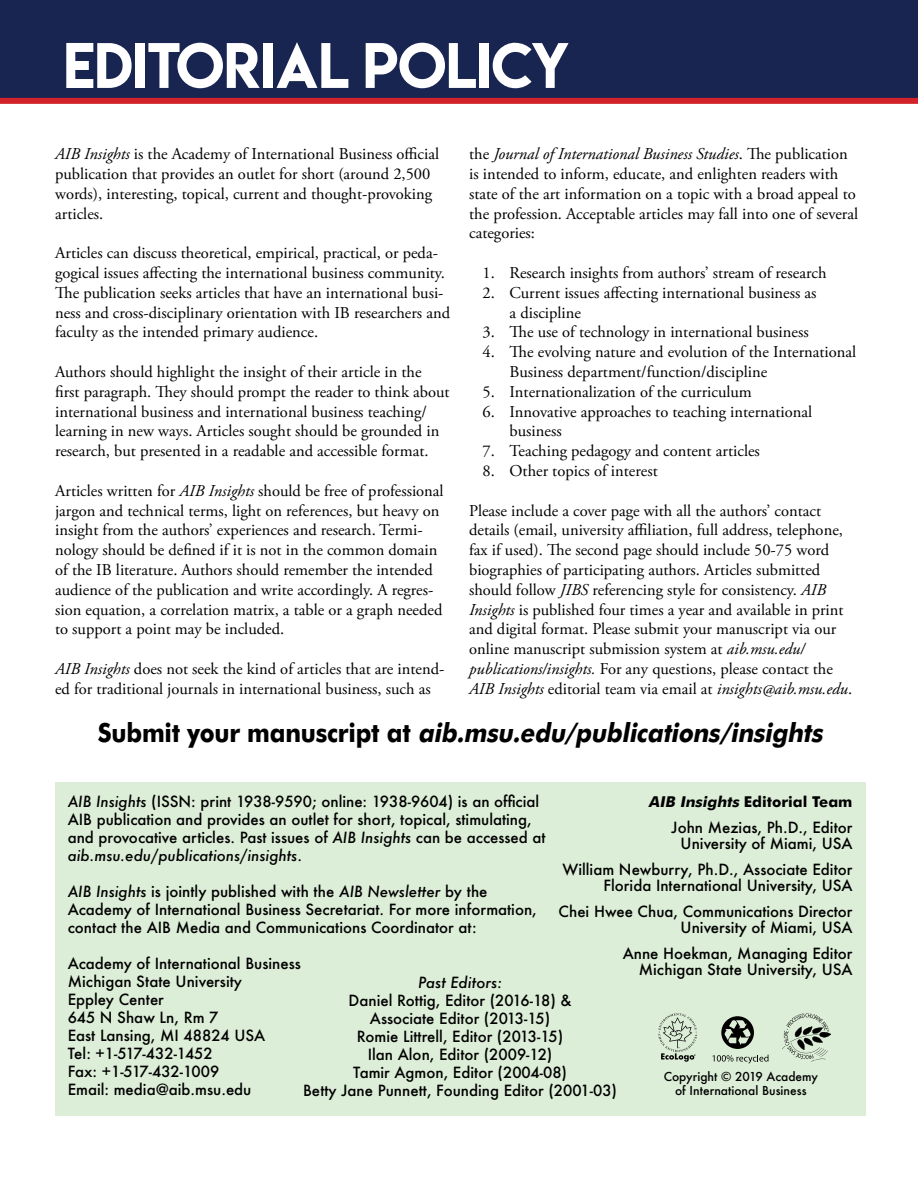
<style>
.page{position:relative;width:918px;height:1188px;background:#fff}
.page>*{position:absolute;margin:0;border:0;box-sizing:border-box;transform-origin:0 0}
.t1{font:57px "Lemon Milk";color:#fff}
.t2{font:italic 700 26.4px "Futura BT";color:#000;scale:.91 1}
.t3{font:16.5px/19.8px "Adobe Garamond Pro";color:#000}
.t4{font:500 15px/18px "Futura";color:#000;text-align:right}
.t5{font:700 15px "Futura BT";color:#000}
.t6{font:italic 500 15px "Futura";color:#000}
.t7{font:500 12px/14.4px "Futura";color:#000;text-align:center}
.s1{font-style:italic}
.s2{font-style:normal}
</style>
<div class="page">
<div style="left:0;top:0;width:918px;height:99px;background:#182551"></div>
<div style="left:55px;top:782px;width:810px;height:334px;background:#ddeed8"></div>
<div style="left:0;top:98px;width:918px;height:6px;background:#d2232a"></div>
<svg style="left:721px;top:1016px;width:33px;height:33px"></svg>
<svg style="left:713px;top:1055px;width:56px;height:9px"></svg>
<svg style="left:658px;top:1013px;width:39px;height:49px"></svg>
<svg style="left:782px;top:1013px;width:49px;height:49px"></svg>
<h1 class="t1" style="left:64px;top:25px;width:508px">EDITORIAL POLICY</h1>
<p class="t3" style="left:55px;top:145px;width:386px"><span class="s1">AIB Insights</span> is the Academy of International Business official publication that provides an outlet for short (around 2,500 words), interesting, topical, current and thought-provoking articles.</p>
<p class="t3" style="left:55px;top:244px;width:397px">Articles can discuss theoretical, empirical, practical, or peda&shy;gogical issues affecting the international business community.<br>The publication seeks articles that have an international busi&shy;ness and cross-disciplinary orientation with IB researchers and faculty as the intended primary audience.</p>
<p class="t3" style="left:55px;top:363px;width:396px">Authors should highlight the insight of their article in the first paragraph. They should prompt the reader to think about international business and international business teaching/ learning in new ways. Articles sought should be grounded in research, but presented in a readable and accessible format.</p>
<p class="t3" style="left:55px;top:481px;width:390px">Articles written for <span class="s1">AIB Insights</span> should be free of professional jargon and technical terms, light on references, but heavy on insight from the authors’ experiences and research. Termi&shy;nology should be defined if it is not in the common domain of the IB literature. Authors should remember the intended audience of the publication and write accordingly. A regres&shy;sion equation, a correlation matrix, a table or a graph needed to support a point may be included.</p>
<p class="t3" style="left:55px;top:660px;width:391px"><span class="s1">AIB Insights</span> does not seek the kind of articles that are intend&shy;ed for traditional journals in international business, such as</p>
<p class="t3" style="left:469px;top:145px;width:391px">the <span class="s1">Journal of International Business Studies</span>. The publication is intended to inform, educate, and enlighten readers with state of the art information on a topic with a broad appeal to the profession. Acceptable articles may fall into one of several categories:</p>
<p class="t3" style="left:483px;top:264px;width:345px">1. Research insights from authors’ stream of research</p>
<p class="t3" style="left:510px;top:283px;width:309px;text-indent:-27px">2. Current issues affecting international business as a discipline</p>
<p class="t3" style="left:483px;top:323px;width:328px">3. The use of technology in international business</p>
<p class="t3" style="left:510px;top:343px;width:348px;text-indent:-27px">4. The evolving nature and evolution of the International<br>Business department/function/discipline</p>
<p class="t3" style="left:483px;top:382px;width:271px">5. Internationalization of the curriculum</p>
<p class="t3" style="left:510px;top:402px;width:304px;text-indent:-27px">6. Innovative approaches to teaching international business</p>
<p class="t3" style="left:483px;top:442px;width:279px">7. Teaching pedagogy and content articles</p>
<p class="t3" style="left:483px;top:462px;width:177px">8. Other topics of interest</p>
<p class="t3" style="left:469px;top:501px;width:385px">Please include a cover page with all the authors’ contact details (email, university affiliation, full address, telephone, fax if used). The second page should include 50-75 word biographies of participating authors. Articles submitted should follow <span class="s1">JIBS</span> referencing style for consistency. <span class="s1">AIB Insights</span> is published four times a year and available in print and digital format. Please submit your manuscript via our online manuscript submission system at <span class="s1">aib.msu.edu/ publications/insights.</span> For any questions, please contact the <span class="s1">AIB Insights</span> editorial team via email at <span class="s1">insights@aib.msu.edu</span>.</p>
<h2 class="t2" style="left:98px;top:716px;width:804px"><span class="s2">S u b m i t yo u r m a n u s c r i p t a t</span> aib.msu.edu/publications/insights</h2>
<p class="t4" style="left:68px;top:793px;width:479px;text-align:left"><span class="s1">AIB Insights</span> (ISSN: print 1938-9590; online: 1938-9604) is an official AIB publication and provides an outlet for short, topical, stimulating, and provocative articles. Past issues of <span class="s1">AIB Insights</span> can be accessed at <span class="s1">aib.msu.edu/publications/insights</span>.</p>
<p class="t4" style="left:68px;top:883px;width:471px;text-align:left"><span class="s1">AIB Insights</span> is jointly published with the <span class="s1">AIB Newsletter</span> by the<br>Academy of International Business Secretariat. For more information, contact the AIB Media and Communications Coordinator at:</p>
<p class="t4" style="left:68px;top:955px;width:235px;text-align:left">Academy of International Business<br>Michigan State University<br>Eppley Center<br>645 N Shaw Ln, Rm 7<br>East Lansing, MI 48824 USA<br>Tel: +1-517-432-1452<br>Fax: +1-517-432-1009<br>Email: media@aib.msu.edu</p>
<p class="t5" style="left:649px;top:793px;width:205px"><span class="s1">AIB Insights</span> Editorial Team</p>
<p class="t4" style="left:672px;top:819px;width:182px;line-height:16.5px">John Mezias, Ph.D., Editor<br>University of Miami, USA</p>
<p class="t4" style="left:562px;top:861px;width:292px;line-height:16.5px">William Newburry, Ph.D., Associate Editor<br>Florida International University, USA</p>
<p class="t4" style="left:559px;top:903px;width:295px;line-height:16.5px">Chei Hwee Chua, Communications Director<br>University of Miami, USA</p>
<p class="t4" style="left:623px;top:945px;width:231px;line-height:16.5px">Anne Hoekman, Managing Editor<br>Michigan State University, USA</p>
<p class="t6" style="left:418px;top:972px;width:85px">Past Editors:</p>
<p class="t4" style="left:303px;top:991px;width:315px;text-align:center">Daniel Rottig, Editor (2016-18) &amp;<br>Associate Editor (2013-15)<br>Romie Littrell, Editor (2013-15)<br>Ilan Alon, Editor (2009-12)<br>Tamir Agmon, Editor (2004-08)<br>Betty Jane Punnett, Founding Editor (2001-03)</p>
<p class="t7" style="left:664px;top:1069px;width:156px">Copyright © 2019 Academy of International Business</p>
</div>
